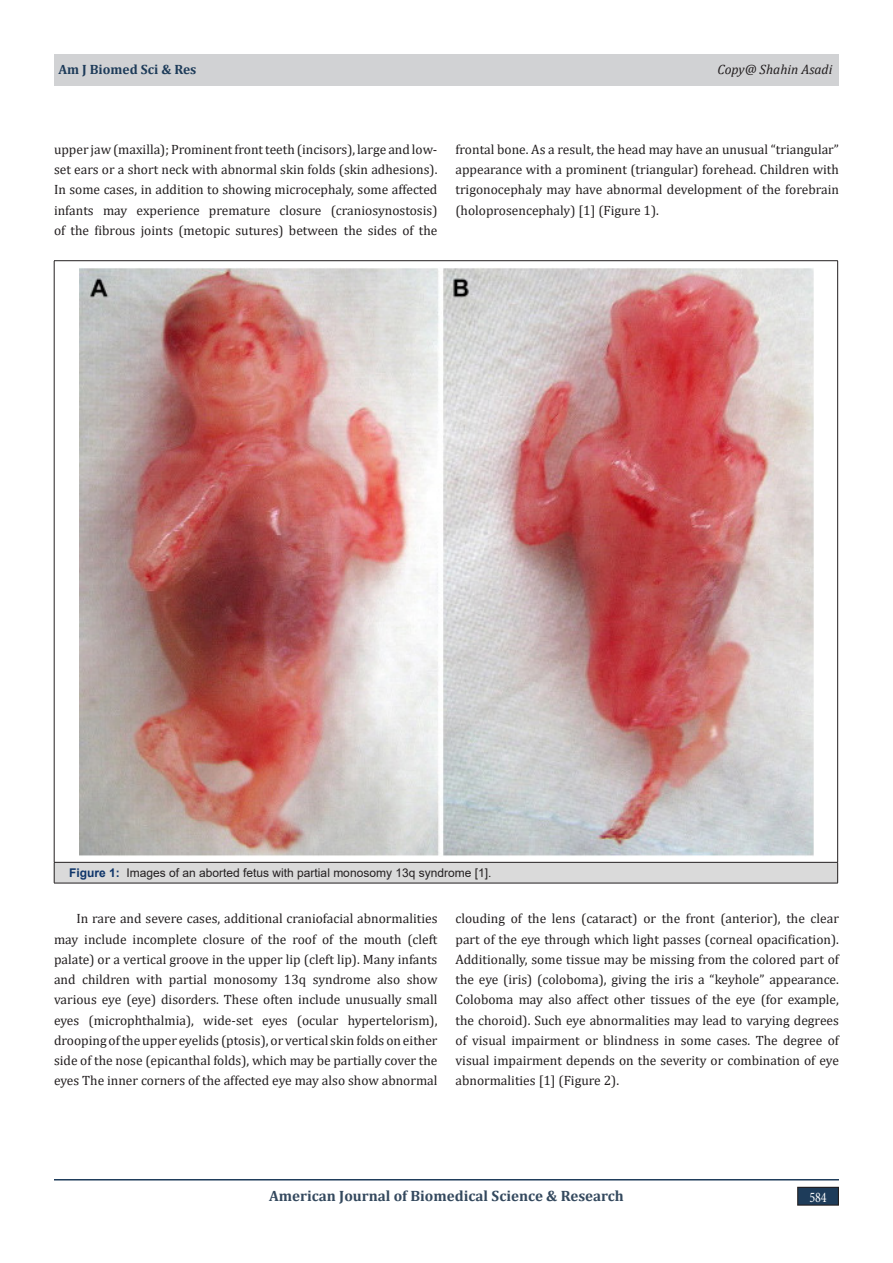
<style>
.page{position:relative;width:893px;height:1263px;background:#fff}
.page>*{position:absolute;margin:0;border:0;box-sizing:border-box;transform-origin:0 0}
.t1{font:700 15px "Cambria";color:#34495e}
.t2{font:14.7px "Minion Pro";color:#fff;scale:.83 1}
.t3{font:13.5px/20.2px "Cambria";color:#231f20;text-align:justify}
.t4{font:700 13.5px "Cambria";color:#1e3c5a}
.t5{font:italic 13.5px "Cambria";color:#231f20}
.t6{font:12px "Arial";color:#231f20}
.s1{font-weight:700;color:#0e356a}
</style>
<div class="page">
<hr style="left:54px;top:1179px;width:785px;height:1px;background:#1e3c5a">
<div style="left:54px;top:54px;width:785px;height:31px;background:#d1d2d4"></div>
<div style="left:798px;top:1187px;width:40px;height:18px;background:#1e3c5a"></div>
<div style="left:797px;top:1187px;width:42px;height:19px;border:1px solid #231f20"></div>
<div style="left:54px;top:862px;width:784px;height:21px;background:#dadada"></div>
<hr style="left:54px;top:260px;width:784px;height:1px;background:#231f20">
<hr style="left:54px;top:261px;width:1px;height:601px;background:#231f20">
<hr style="left:837px;top:261px;width:1px;height:601px;background:#231f20">
<hr style="left:54px;top:862px;width:784px;height:1px;background:#231f20">
<svg style="left:54px;top:862px;width:1px;height:21px"></svg>
<svg style="left:837px;top:862px;width:1px;height:21px"></svg>
<hr style="left:54px;top:883px;width:784px;height:1px;background:#231f20">
<img style="left:80px;top:268px;width:733px;height:588px">
<p class="t4" style="left:58px;top:59px;width:139px">Am J Biomed Sci &amp; Res</p>
<p class="t5" style="left:718px;top:59px;width:116px">Copy@ Shahin Asadi</p>
<p class="t3" style="left:54px;top:139px;width:385px">upper jaw (maxilla); Prominent front teeth (incisors), large and low&shy;set ears or a short neck with abnormal skin folds (skin adhesions).<br>In some cases, in addition to showing microcephaly, some affected infants may experience premature closure (craniosynostosis) of the fibrous joints (metopic sutures) between the sides of the</p>
<p class="t3" style="left:455px;top:139px;width:385px">frontal bone. As a result, the head may have an unusual “triangular” appearance with a prominent (triangular) forehead. Children with trigonocephaly may have abnormal development of the forebrain (holoprosencephaly) [1] (Figure 1).</p>
<p class="t6" style="left:69px;top:864px;width:424px"><span class="s1">Figure 1:</span> Images of an aborted fetus with partial monosomy 13q syndrome [1].</p>
<p class="t3" style="left:54px;top:908px;width:385px;text-indent:22px">In rare and severe cases, additional craniofacial abnormalities may include incomplete closure of the roof of the mouth (cleft palate) or a vertical groove in the upper lip (cleft lip). Many infants and children with partial monosomy 13q syndrome also show various eye (eye) disorders. These often include unusually small eyes (microphthalmia), wide-set eyes (ocular hypertelorism), drooping of the upper eyelids (ptosis), or vertical skin folds on either side of the nose (epicanthal folds), which may be partially cover the eyes The inner corners of the affected eye may also show abnormal</p>
<p class="t3" style="left:455px;top:908px;width:385px">clouding of the lens (cataract) or the front (anterior), the clear part of the eye through which light passes (corneal opacification).<br>Additionally, some tissue may be missing from the colored part of the eye (iris) (coloboma), giving the iris a “keyhole” appearance.<br>Coloboma may also affect other tissues of the eye (for example, the choroid). Such eye abnormalities may lead to varying degrees of visual impairment or blindness in some cases. The degree of visual impairment depends on the severity or combination of eye abnormalities [1] (Figure 2).</p>
<p class="t1" style="left:269px;top:1185px;width:356px">American Journal of Biomedical Science &amp; Research</p>
<p class="t2" style="left:809px;top:1187px;width:23px">584</p>
</div>
